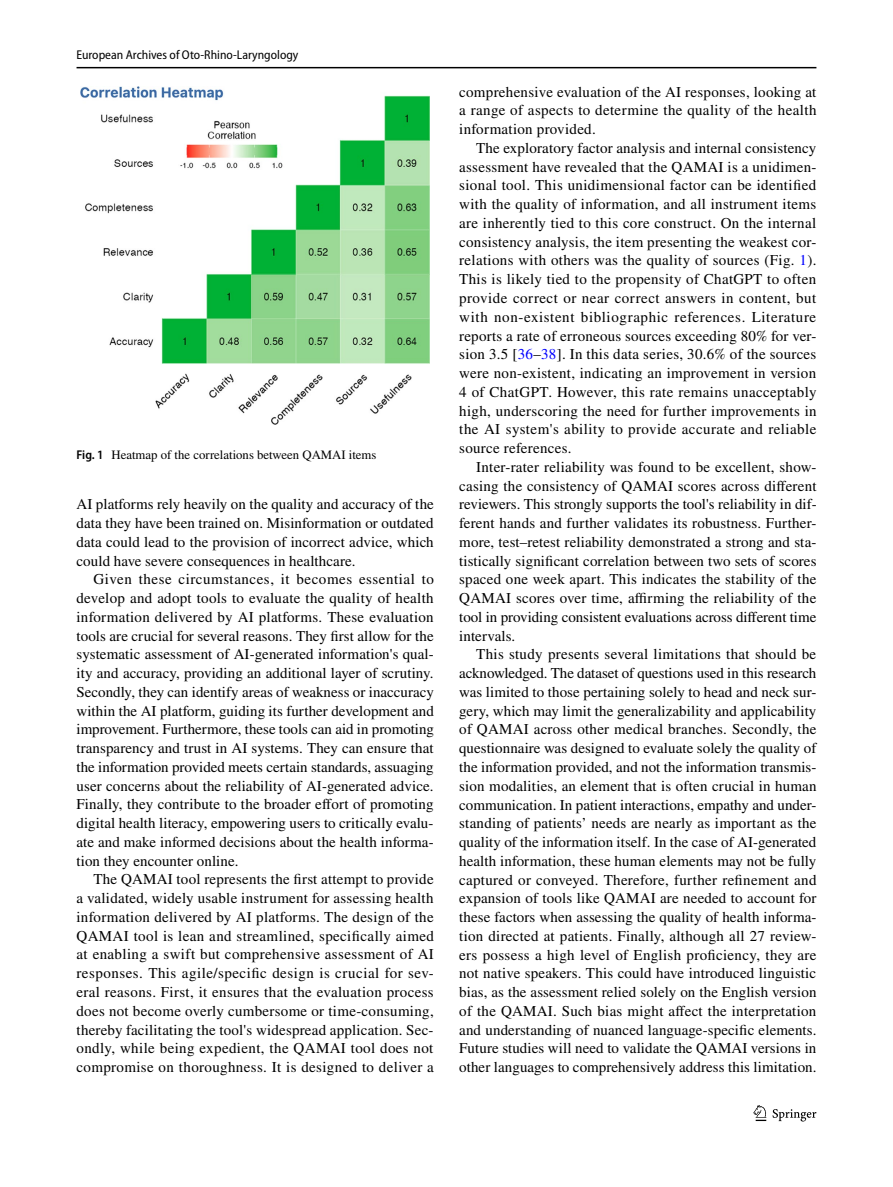
<style>
.page{position:relative;width:893px;height:1187px;background:#fff}
.page>*{position:absolute;margin:0;border:0;box-sizing:border-box;transform-origin:0 0}
.t1{font:15px/18.8px "STIX";letter-spacing:.005em;color:#000;text-align:justify}
.t2{font:12.75px "STIX";color:#000}
.t3{font:semi-condensed 12.75px "Myriad Pro";color:#000}
.s1{font-family:"Myriad Pro";font-weight:600;font-stretch:semi-condensed}
.s2{color:#00f}
</style>
<div class="page">
<hr style="left:77px;top:67px;width:739px;height:1px;background:#000">
<svg style="left:753px;top:1105px;width:13px;height:15px"></svg>
<svg style="left:773px;top:1109px;width:43px;height:12px"></svg>
<img style="left:81px;top:87px;width:348px;height:337px">
<p class="t3" style="left:77px;top:48px;width:223px">European Archives of Oto-Rhino-Laryngology</p>
<p class="t2" style="left:77px;top:446px;width:301px"><span class="s1">Fig. 1</span> Heatmap of the correlations between QAMAI items</p>
<p class="t1" style="left:77px;top:496px;width:359px">AI platforms rely heavily on the quality and accuracy of the data they have been trained on. Misinformation or outdated data could lead to the provision of incorrect advice, which could have severe consequences in healthcare.</p>
<p class="t1" style="left:77px;top:571px;width:359px;text-indent:17px">Given these circumstances, it becomes essential to develop and adopt tools to evaluate the quality of health information delivered by AI platforms. These evaluation tools are crucial for several reasons. They first allow for the systematic assessment of AI-generated information's qual&shy;ity and accuracy, providing an additional layer of scrutiny.<br>Secondly, they can identify areas of weakness or inaccuracy within the AI platform, guiding its further development and improvement. Furthermore, these tools can aid in promoting transparency and trust in AI systems. They can ensure that the information provided meets certain standards, assuaging user concerns about the reliability of AI-generated advice.<br>Finally, they contribute to the broader effort of promoting digital health literacy, empowering users to critically evalu&shy;ate and make informed decisions about the health informa&shy;tion they encounter online.</p>
<p class="t1" style="left:77px;top:871px;width:359px;text-indent:17px">The QAMAI tool represents the first attempt to provide a validated, widely usable instrument for assessing health information delivered by AI platforms. The design of the QAMAI tool is lean and streamlined, specifically aimed at enabling a swift but comprehensive assessment of AI responses. This agile/specific design is crucial for sev&shy;eral reasons. First, it ensures that the evaluation process does not become overly cumbersome or time-consuming, thereby facilitating the tool's widespread application. Sec&shy;ondly, while being expedient, the QAMAI tool does not compromise on thoroughness. It is designed to deliver a</p>
<p class="t1" style="left:459px;top:83px;width:359px">comprehensive evaluation of the AI responses, looking at a range of aspects to determine the quality of the health information provided.</p>
<p class="t1" style="left:459px;top:139px;width:359px;text-indent:17px">The exploratory factor analysis and internal consistency assessment have revealed that the QAMAI is a unidimen&shy;sional tool. This unidimensional factor can be identified with the quality of information, and all instrument items are inherently tied to this core construct. On the internal consistency analysis, the item presenting the weakest cor&shy;relations with others was the quality of sources (Fig. <span class="s2">1</span>).<br>This is likely tied to the propensity of ChatGPT to often provide correct or near correct answers in content, but with non-existent bibliographic references. Literature reports a rate of erroneous sources exceeding 80% for ver&shy;sion 3.5 [<span class="s2">36</span>–<span class="s2">38</span>]. In this data series, 30.6% of the sources were non-existent, indicating an improvement in version 4 of ChatGPT. However, this rate remains unacceptably high, underscoring the need for further improvements in the AI system's ability to provide accurate and reliable source references.</p>
<p class="t1" style="left:459px;top:458px;width:359px;text-indent:17px">Inter-rater reliability was found to be excellent, show&shy;casing the consistency of QAMAI scores across different reviewers. This strongly supports the tool's reliability in dif&shy;ferent hands and further validates its robustness. Further&shy;more, test–retest reliability demonstrated a strong and sta&shy;tistically significant correlation between two sets of scores spaced one week apart. This indicates the stability of the QAMAI scores over time, affirming the reliability of the tool in providing consistent evaluations across different time intervals.</p>
<p class="t1" style="left:459px;top:646px;width:359px;text-indent:17px">This study presents several limitations that should be acknowledged. The dataset of questions used in this research was limited to those pertaining solely to head and neck sur&shy;gery, which may limit the generalizability and applicability of QAMAI across other medical branches. Secondly, the questionnaire was designed to evaluate solely the quality of the information provided, and not the information transmis&shy;sion modalities, an element that is often crucial in human communication. In patient interactions, empathy and under&shy;standing of patients’ needs are nearly as important as the quality of the information itself. In the case of AI-generated health information, these human elements may not be fully captured or conveyed. Therefore, further refinement and expansion of tools like QAMAI are needed to account for these factors when assessing the quality of health informa&shy;tion directed at patients. Finally, although all 27 review&shy;ers possess a high level of English proficiency, they are not native speakers. This could have introduced linguistic bias, as the assessment relied solely on the English version of the QAMAI. Such bias might affect the interpretation and understanding of nuanced language-specific elements.<br>Future studies will need to validate the QAMAI versions in other languages to comprehensively address this limitation.</p>
</div>
